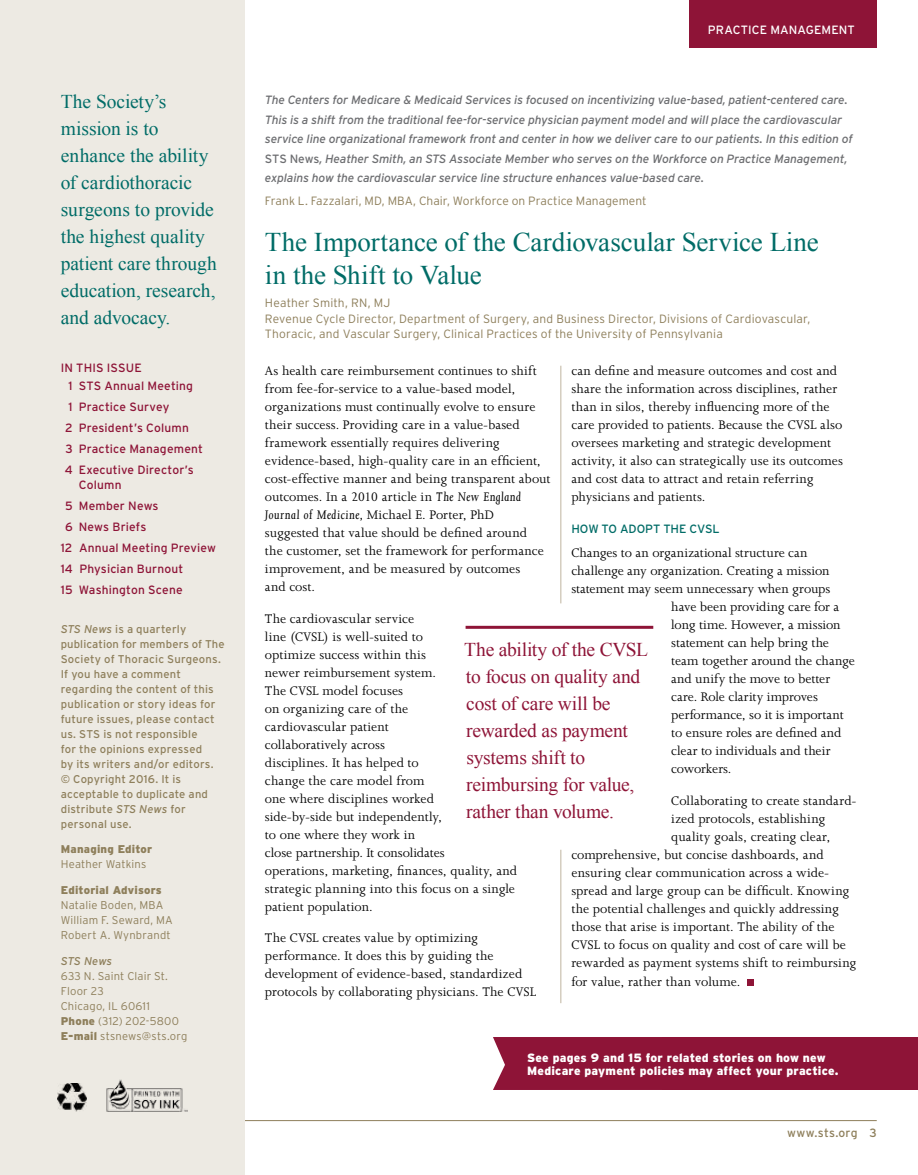
<style>
.page{position:relative;width:918px;height:1175px;background:#fff}
.page>*{position:absolute;margin:0;border:0;box-sizing:border-box;transform-origin:0 0}
.t1{font:27px/33px "Times New Roman";letter-spacing:-.005em;color:#006c67}
.t2{font:19.5px/27px "Times New Roman";letter-spacing:-.005em;color:#006c67}
.t3{font:19.5px/27px "Times New Roman";letter-spacing:-.01em;color:#8e1437}
.t4{font:14.25px/18px "Joanna MT Std";letter-spacing:.005em;color:#000}
.t5{font:14.25px "Joanna MT Std";letter-spacing:-.015em;color:#000}
.t6{font:italic 12px/19.5px "Interstate";letter-spacing:-.01em;color:#6d6e71}
.t7{font:300 12px/16.5px "Interstate";letter-spacing:.01em;color:#8e7f5b}
.t8{font:12px/21px "Interstate";letter-spacing:.015em;color:#8e1437}
.t9{font:900 12px/13.5px "Interstate";letter-spacing:.015em;color:#fff}
.t10{font:12px "Interstate";letter-spacing:.01em;color:#fff}
.t11{font:12px "Interstate";letter-spacing:-.005em;color:#006c67}
.t12{font:12px "Interstate";letter-spacing:.015em;color:#8e7f5b}
.t13{font:11.25px/15px "Interstate";letter-spacing:.015em;color:#8e7f5b}
.t14{font:300 11.25px/15px "Interstate";letter-spacing:.015em;color:#8e7f5b}
.t15{font:900 11.25px "Interstate";letter-spacing:.015em;color:#8e7f5b}
.t16{font:italic 11.25px "Interstate";color:#8e7f5b}
.s1{font-style:italic}
.s2{font-weight:900}
.s3{font-style:normal}
</style>
<div class="page">
<hr style="left:0;top:1120px;width:877px;height:1px;background:#8e7f5b">
<div style="left:689px;top:0;width:188px;height:47px;background:#8e1437"></div>
<div style="left:0;top:0;width:245px;height:1174px;background:#edeae3"></div>
<hr style="left:560px;top:366px;width:1px;height:237px;background:#c0b59f">
<hr style="left:560px;top:849px;width:1px;height:154px;background:#c0b59f">
<div style="left:747px;top:979px;width:7px;height:6px;background:#8e1437"></div>
<hr style="left:466px;top:626px;width:187px;height:3px;background:#8e1437">
<img style="left:58px;top:1083px;width:28px;height:28px">
<img style="left:106px;top:1079px;width:82px;height:33px">
<div style="left:663px;top:1037px;width:255px;height:53px;background:#8e1437"></div>
<div style="left:493px;top:1037px;width:170px;height:53px;background:#8e1437"></div>
<h2 class="t2" style="left:61px;top:88px;width:158px">The Society’s mission is to enhance the ability of cardiothoracic surgeons to provide the highest quality patient care through education, research, and advocacy.</h2>
<p class="t8" style="left:69px;top:359px;width:126px;line-height:18px;text-indent:-8px">IN THIS ISSUE<br>1 STS Annual Meeting</p>
<p class="t8" style="left:65px;top:396px;width:140px;text-indent:4px">1 Practice Survey<br>2 President’s Column<br>3 Practice Management<br>4 Executive Director’s</p>
<p class="t8" style="left:79px;top:474px;width:44px">Column</p>
<p class="t8" style="left:65px;top:495px;width:95px">5 Member News</p>
<p class="t8" style="left:65px;top:516px;width:83px">6 News Briefs</p>
<p class="t8" style="left:61px;top:537px;width:157px">12 Annual Meeting Preview</p>
<p class="t8" style="left:61px;top:558px;width:124px">14 Physician Burnout</p>
<p class="t8" style="left:61px;top:579px;width:123px">15 Washington Scene</p>
<p class="t13" style="left:61px;top:621px;width:166px"><span class="s1">STS News</span> is a quarterly publication for members of The<br>Society of Thoracic Surgeons.<br>If you have a comment regarding the content of this publication or story ideas for future issues, please contact us. STS is not responsible<br>for the opinions expressed<br>by its writers and/or editors. © Copyright 2016. It is acceptable to duplicate and distribute <span class="s1">STS News</span> for personal use.</p>
<p class="t15" style="left:61px;top:842px;width:93px">Managing Editor</p>
<p class="t14" style="left:61px;top:856px;width:87px">Heather Watkins</p>
<p class="t15" style="left:61px;top:883px;width:103px">Editorial Advisors</p>
<p class="t14" style="left:61px;top:897px;width:114px">Natalie Boden, MBA<br>William F. Seward, MA<br>Robert A. Wynbrandt</p>
<p class="t16" style="left:61px;top:954px;width:53px">STS News</p>
<p class="t14" style="left:61px;top:968px;width:128px">633 N. Saint Clair St.<br>Floor 23<br>Chicago, IL 60611<br><span class="s2">Phone</span> (312) 202-5800<br><span class="s2">E-mail</span> stsnews@sts.org</p>
<p class="t10" style="left:708px;top:22px;width:148px">PRACTICE MANAGEMENT</p>
<p class="t6" style="left:265px;top:90px;width:589px">The Centers for Medicare &amp; Medicaid Services is focused on incentivizing value-based, patient-centered care.<br>This is a shift from the traditional fee-for-service physician payment model and will place the cardiovascular service line organizational framework front and center in how we deliver care to our patients. In this edition of <span class="s3">STS News</span>, Heather Smith, an STS Associate Member who serves on the Workforce on Practice Management, explains how the cardiovascular service line structure enhances value-based care.</p>
<p class="t7" style="left:265px;top:192px;width:383px">Frank L. Fazzalari, MD, MBA, Chair, Workforce on Practice Management</p>
<h1 class="t1" style="left:265px;top:225px;width:555px">The Importance of the Cardiovascular Service Line in the Shift to Value</h1>
<p class="t7" style="left:265px;top:294px;width:547px">Heather Smith, RN, MJ<br>Revenue Cycle Director, Department of Surgery, and Business Director, Divisions of Cardiovascular,</p>
<p class="t7" style="left:265px;top:326px;width:459px">Thoracic, and Vascular Surgery, Clinical Practices of the University of Pennsylvania</p>
<p class="t4" style="left:265px;top:362px;width:287px">As health care reimbursement continues to shift from fee-for-service to a value-based model, organizations must continually evolve to ensure their success. Providing care in a value-based framework essentially requires delivering evidence-based, high-quality care in an efficient, cost-effective manner and being transparent about outcomes. In a 2010 article in <span class="s1">The New England Journal of Medicine,</span> Michael E. Porter, PhD suggested that value should be defined around<br>the customer, set the framework for performance improvement, and be measured by outcomes<br>and cost.</p>
<p class="t4" style="left:265px;top:609px;width:254px">The cardiovascular service<br>line (CVSL) is well-suited to<br>optimize success within this<br>newer reimbursement system.<br>The CVSL model focuses<br>on organizing care of the<br>cardiovascular patient<br>collaboratively across<br>disciplines. It has helped to<br>change the care model from<br>one where disciplines worked<br>side-by-side but independently,<br>to one where they work in<br>close partnership. It consolidates<br>operations, marketing, finances, quality, and strategic planning into this focus on a single patient population.</p>
<p class="t4" style="left:265px;top:929px;width:273px">The CVSL creates value by optimizing performance. It does this by guiding the development of evidence-based, standardized protocols by collaborating physicians. The CVSL</p>
<p class="t4" style="left:571px;top:362px;width:273px">can define and measure outcomes and cost and share the information across disciplines, rather than in silos, thereby influencing more of the care provided to patients. Because the CVSL also oversees marketing and strategic development activity, it also can strategically use its outcomes and cost data to attract and retain referring physicians and patients.</p>
<p class="t11" style="left:571px;top:521px;width:150px">HOW TO ADOPT THE CVSL</p>
<p class="t4" style="left:571px;top:544px;width:238px">Changes to an organizational structure can</p>
<p class="t4" style="left:571px;top:562px;width:260px">challenge any organization. Creating a mission</p>
<p class="t4" style="left:571px;top:580px;width:260px">statement may seem unnecessary when groups</p>
<p class="t4" style="left:671px;top:598px;width:170px">have been providing care for a</p>
<p class="t4" style="left:671px;top:616px;width:171px">long time. However, a mission</p>
<p class="t4" style="left:671px;top:634px;width:159px">statement can help bring the</p>
<p class="t4" style="left:671px;top:652px;width:185px">team together around the change</p>
<p class="t4" style="left:671px;top:670px;width:161px">and unify the move to better</p>
<p class="t4" style="left:671px;top:688px;width:148px">care. Role clarity improves</p>
<p class="t4" style="left:671px;top:706px;width:174px">performance, so it is important</p>
<p class="t4" style="left:671px;top:724px;width:172px">to ensure roles are defined and</p>
<p class="t4" style="left:671px;top:742px;width:161px">clear to individuals and their</p>
<p class="t5" style="left:671px;top:761px;width:62px">coworkers.</p>
<p class="t4" style="left:671px;top:791px;width:187px">Collaborating to create standard-</p>
<p class="t4" style="left:671px;top:809px;width:156px">ized protocols, establishing</p>
<p class="t4" style="left:671px;top:827px;width:161px">quality goals, creating clear,</p>
<p class="t4" style="left:571px;top:845px;width:254px">comprehensive, but concise dashboards, and</p>
<p class="t4" style="left:571px;top:863px;width:259px">ensuring clear communication across a wide-</p>
<p class="t4" style="left:571px;top:881px;width:280px">spread and large group can be difficult. Knowing</p>
<p class="t4" style="left:571px;top:899px;width:269px">the potential challenges and quickly addressing</p>
<p class="t4" style="left:571px;top:917px;width:265px">those that arise is important. The ability of the</p>
<p class="t4" style="left:571px;top:935px;width:276px">CVSL to focus on quality and cost of care will be</p>
<p class="t4" style="left:571px;top:953px;width:287px">rewarded as payment systems shift to reimbursing</p>
<p class="t4" style="left:571px;top:972px;width:171px">for value, rather than volume.</p>
<h2 class="t3" style="left:464px;top:635px;width:185px">The ability of the CVSL to focus on quality and cost of care will be rewarded as payment systems shift to reimbursing for value, rather than volume.</h2>
<p class="t9" style="left:527px;top:1050px;width:313px">See pages 9 and 15 for related stories on how new<br>Medicare payment policies may affect your practice.</p>
<p class="t12" style="left:787px;top:1125px;width:91px">www.sts.org 3</p>
</div>
